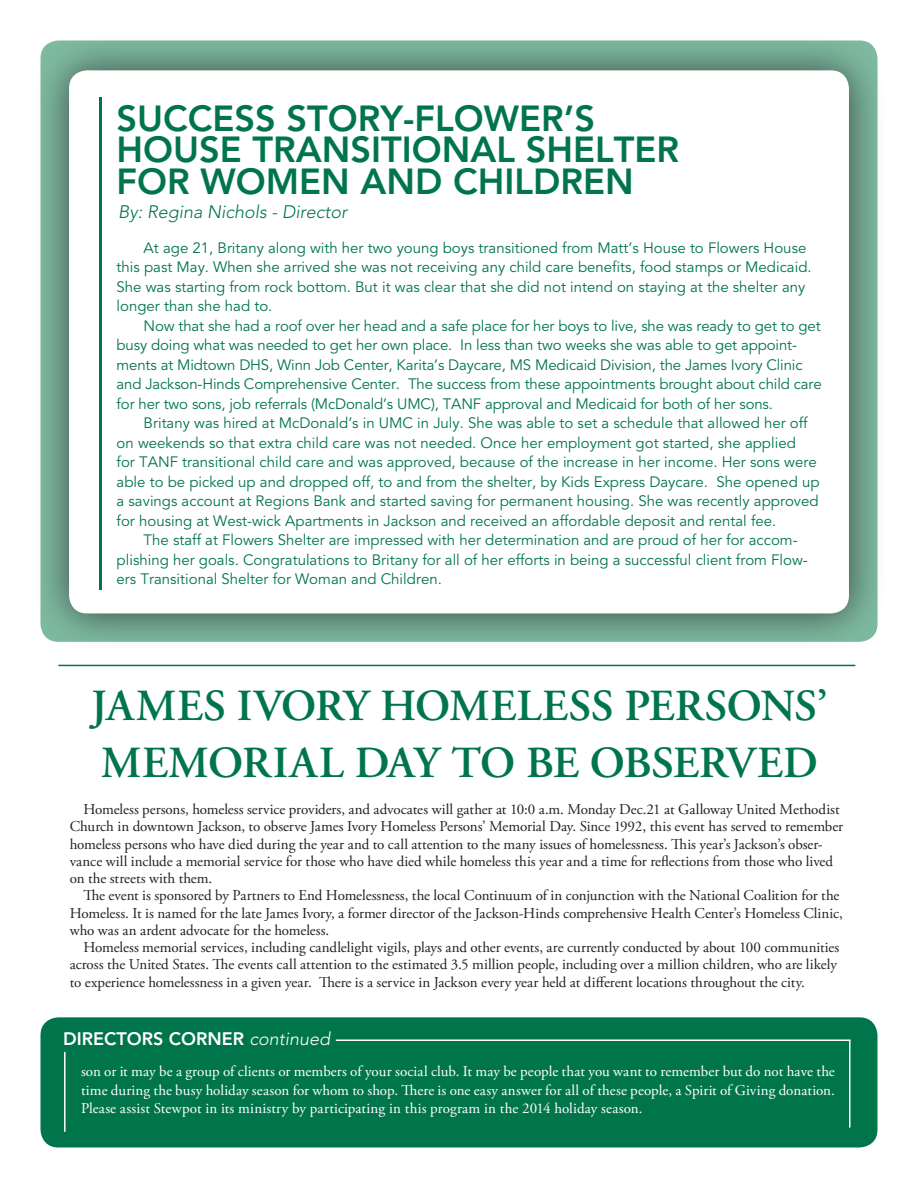
<style>
.page{position:relative;width:918px;height:1188px;background:#fff}
.page>*{position:absolute;margin:0;border:0;box-sizing:border-box;transform-origin:0 0}
.Body_Copy{font:600 44.4px/56.8px "Adobe Garamond Pro";color:#00754b}
.t1{font:800 36px/31.5px "Avenir";color:#00754b}
.t2{font:italic 300 18px "Avenir";color:#00754b}
.t3{font:800 18px "Avenir";color:#fff}
.t4{font:15px/19.5px "Avenir";color:#00754b}
.Body_Copy-2{font:15px/17.2px "Adobe Garamond Pro";letter-spacing:-.005em;color:#231f20}
.Body_Copy-3{font:15px/18.8px "Adobe Garamond Pro";letter-spacing:.01em;color:#fff;text-align:justify}
.s1{font-weight:300;font-style:italic}
</style>
<div class="page">
<div style="left:41px;top:1017px;width:837px;height:131px;background:#00754b;border-radius:18px"></div>
<hr style="left:849px;top:1040px;width:1px;height:88px;background:#fff">
<hr style="left:64px;top:1052px;width:2px;height:80px;background:#fff">
<hr style="left:336px;top:1040px;width:514px;height:1px;background:#fff">
<hr style="left:58px;top:665px;width:797px;height:1px;background:#00754b">
<div style="left:31px;top:32px;width:856px;height:620px;background:#231f20;opacity:.75"></div>
<div style="left:69px;top:70px;width:780px;height:543px;background:#fff;border-radius:18px"></div>
<hr style="left:99px;top:97px;width:3px;height:493px;background:#00754b">
<p class="t1" style="left:117px;top:103px;width:564px">SUCCESS STORY-FLOWER’S<br>HOUSE TRANSITIONAL SHELTER<br>FOR WOMEN AND CHILDREN</p>
<p class="t2" style="left:118px;top:202px;width:231px">By: Regina Nichols - Director</p>
<p class="t4" style="left:117px;top:238px;width:697px;text-indent:27px">At age 21, Britany along with her two young boys transitioned from Matt’s House to Flowers House this past May. When she arrived she was not receiving any child care benefits, food stamps or Medicaid.<br>She was starting from rock bottom. But it was clear that she did not intend on staying at the shelter any longer than she had to.</p>
<p class="t4" style="left:117px;top:316px;width:707px;text-indent:27px">Now that she had a roof over her head and a safe place for her boys to live, she was ready to get to get busy doing what was needed to get her own place. In less than two weeks she was able to get appoint&shy;ments at Midtown DHS, Winn Job Center, Karita’s Daycare, MS Medicaid Division, the James Ivory Clinic and Jackson-Hinds Comprehensive Center. The success from these appointments brought about child care for her two sons, job referrals (McDonald’s UMC), TANF approval and Medicaid for both of her sons.</p>
<p class="t4" style="left:117px;top:414px;width:704px;text-indent:27px">Britany was hired at McDonald’s in UMC in July. She was able to set a schedule that allowed her off on weekends so that extra child care was not needed. Once her employment got started, she applied<br>for TANF transitional child care and was approved, because of the increase in her income. Her sons were able to be picked up and dropped off, to and from the shelter, by Kids Express Daycare. She opened up a savings account at Regions Bank and started saving for permanent housing. She was recently approved for housing at West-wick Apartments in Jackson and received an affordable deposit and rental fee.</p>
<p class="t4" style="left:117px;top:531px;width:693px;text-indent:27px">The staff at Flowers Shelter are impressed with her determination and are proud of her for accom&shy;plishing her goals. Congratulations to Britany for all of her efforts in being a successful client from Flow&shy;ers Transitional Shelter for Woman and Children.</p>
<p class="Body_Copy" style="left:91px;top:678px;width:738px">JAMES IVORY HOMELESS PERSONS’<br>MEMORIAL DAY TO BE OBSERVED</p>
<p class="Body_Copy-2" style="left:70px;top:801px;width:775px;text-indent:14px">Homeless persons, homeless service providers, and advocates will gather at 10:0 a.m. Monday Dec.21 at Galloway United Methodist Church in downtown Jackson, to observe James Ivory Homeless Persons’ Memorial Day. Since 1992, this event has served to remember homeless persons who have died during the year and to call attention to the many issues of homelessness. This year’s Jackson’s obser&shy;vance will include a memorial service for those who have died while homeless this year and a time for reflections from those who lived on the streets with them.</p>
<p class="Body_Copy-2" style="left:70px;top:888px;width:774px;text-indent:14px">The event is sponsored by Partners to End Homelessness, the local Continuum of in conjunction with the National Coalition for the<br>Homeless. It is named for the late James Ivory, a former director of the Jackson-Hinds comprehensive Health Center’s Homeless Clinic, who was an ardent advocate for the homeless.</p>
<p class="Body_Copy-2" style="left:70px;top:939px;width:771px;text-indent:14px">Homeless memorial services, including candlelight vigils, plays and other events, are currently conducted by about 100 communities across the United States. The events call attention to the estimated 3.5 million people, including over a million children, who are likely to experience homelessness in a given year. There is a service in Jackson every year held at different locations throughout the city.</p>
<p class="t3" style="left:63px;top:1028px;width:269px">DIRECTORS CORNER <span class="s1">continued</span></p>
<p class="Body_Copy-3" style="left:81px;top:1062px;width:755px">son or it may be a group of clients or members of your social club. It may be people that you want to remember but do not have the time during the busy holiday season for whom to shop. There is one easy answer for all of these people, a Spirit of Giving donation.<br>Please assist Stewpot in its ministry by participating in this program in the 2014 holiday season.</p>
</div>
